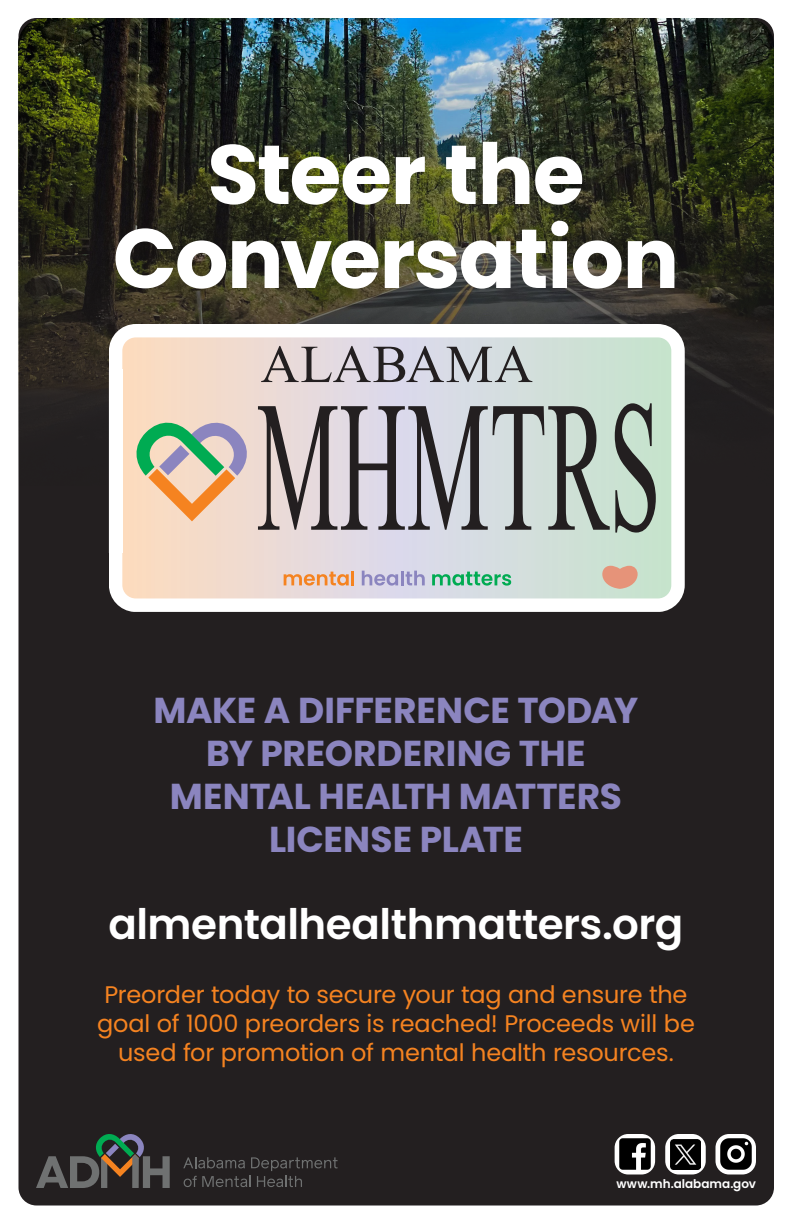
<style>
.page{position:relative;width:792px;height:1224px;background:#fff}
.page>*{position:absolute;margin:0;border:0;box-sizing:border-box;transform-origin:0 0}
.t1{font:186.6px "Times New Roman";color:#231f20;scale:.5 1}
.t2{font:700 84px/84px "Poppins";letter-spacing:-.02em;color:#fff;text-align:center}
.t3{font:600 42px "Poppins";letter-spacing:-.01em;color:#fff}
.t4{font:700 36px/43.2px "Poppins";letter-spacing:-.01em;color:#8b85bf;text-align:center}
.t5{font:24px/28.8px "Poppins";letter-spacing:-.01em;color:#f58320;text-align:center}
.Back_Cover_Body{font:600 12px "Poppins";color:#fff}
</style>
<div class="page">
<div style="left:18px;top:18px;width:756px;height:1188px;background:#231f20;border-radius:27px"></div>
<img style="left:18px;top:18px;width:756px;height:468px">
<svg style="left:109px;top:324px;width:576px;height:288px;background:#f6f6f6"></svg>
<img style="left:122px;top:337px;width:549px;height:261px">
<svg style="left:284px;top:572px;width:65px;height:14px"></svg>
<hr style="left:351px;top:571px;width:3px;height:14px;background:#f58320">
<svg style="left:362px;top:571px;width:36px;height:15px"></svg>
<hr style="left:401px;top:571px;width:3px;height:14px;background:#8b85bf">
<svg style="left:406px;top:571px;width:19px;height:14px"></svg>
<svg style="left:432px;top:572px;width:79px;height:14px"></svg>
<svg style="left:133px;top:418px;width:118px;height:103px;background:#c8c0a4"></svg>
<div style="left:109px;top:369px;width:13px;height:184px;background:#fff"></div>
<svg style="left:261px;top:346px;width:271px;height:36px"></svg>
<svg style="left:602px;top:566px;width:36px;height:23px"></svg>
<svg style="left:183px;top:1157px;width:155px;height:30px"></svg>
<svg style="left:36px;top:1134px;width:134px;height:54px"></svg>
<img style="left:615px;top:1134px;width:40px;height:40px">
<svg style="left:665px;top:1134px;width:41px;height:40px"></svg>
<img style="left:671px;top:1139px;width:29px;height:30px">
<img style="left:716px;top:1134px;width:40px;height:40px">
<p class="t2" style="left:113px;top:133px;width:568px">Steer the<br>Conversation</p>
<p class="t1" style="left:256px;top:336px;width:810px">MHMTRS</p>
<p class="t4" style="left:154px;top:689px;width:486px">MAKE A DIFFERENCE TODAY<br>BY PREORDERING THE<br>MENTAL HEALTH MATTERS<br>LICENSE PLATE</p>
<p class="t3" style="left:109px;top:900px;width:576px">almentalhealthmatters.org</p>
<p class="t5" style="left:97px;top:981px;width:599px">Preorder today to secure your tag and ensure the goal of 1000 preorders is reached! Proceeds will be used for promotion of mental health resources.</p>
<p class="Back_Cover_Body" style="left:616px;top:1177px;width:141px">www.mh.alabama.gov</p>
</div>
